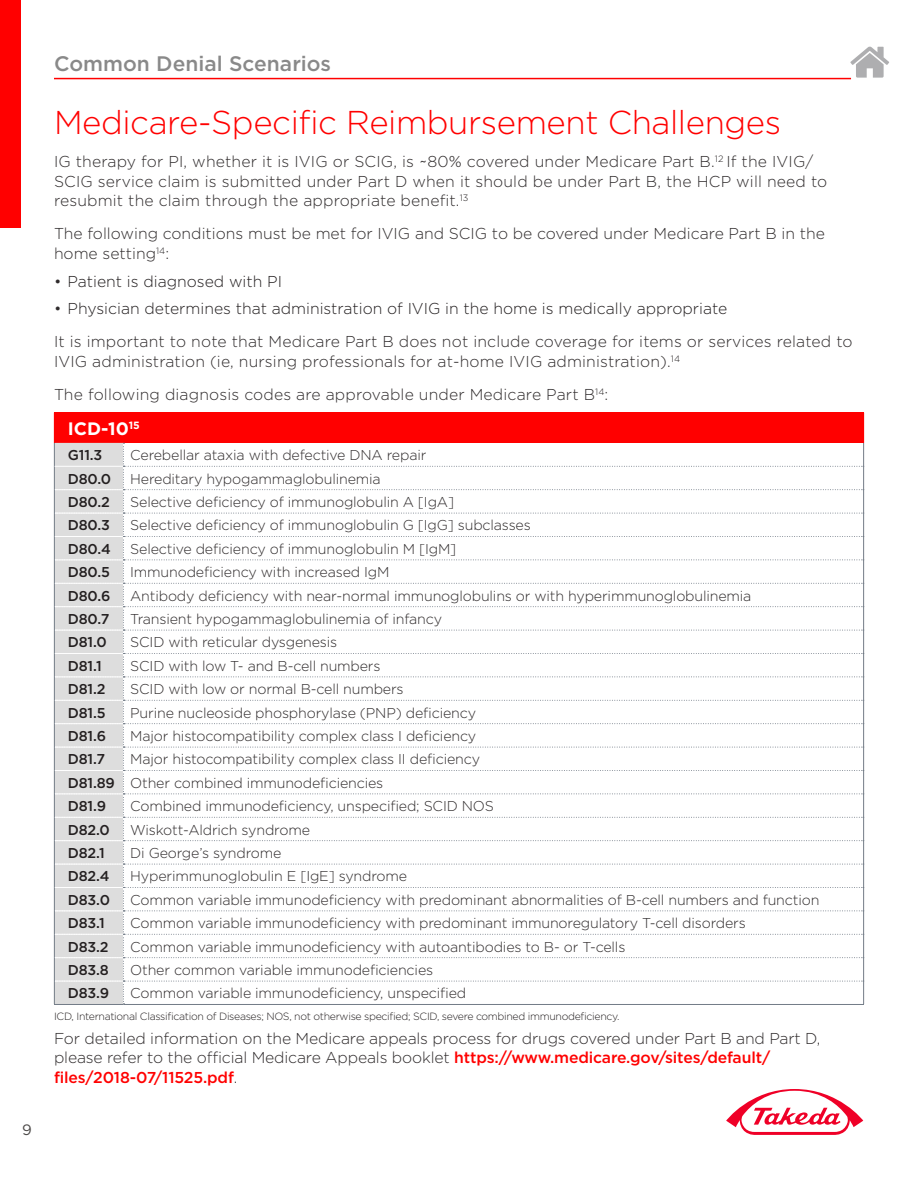
<style>
.page{position:relative;width:918px;height:1188px;background:#fff}
.page>*{position:absolute;margin:0;border:0;box-sizing:border-box;transform-origin:0 0}
._1a__Header{font:300 33px "Gotham";letter-spacing:-.01em;color:#f00}
.t1{font:500 21px "Gotham";color:#898989}
.Table_headers_white{font:700 18px "Gotham";color:#fff}
.Body_Copy{font:300 15.75px/19.5px "Gotham";letter-spacing:.01em;color:#2f2b2c}
.Body_Copy-2{font:300 15.75px/19.5px "Gotham";letter-spacing:-.01em;color:#2f2b2c}
.t2{font:300 15.75px "Gotham";color:#231f20}
.t3{font:15px "Gotham";color:#4c4948}
.Table_Copy_10{font:300 14.25px "Gotham";letter-spacing:-.01em;color:#2f2b2c}
.Table_Copy_10-2{font:500 14.25px "Gotham";letter-spacing:-.01em;color:#231f20}
.Body_Copy-3{font:300 10.5px "Gotham";letter-spacing:-.03em;color:#231f20}
.s1{font-size:18px}
.s2{color:#2f2b2c}
.s3{font-weight:500;color:#f00}
</style>
<div class="page">
<div style="left:0;top:0;width:21px;height:228px;background:#f00"></div>
<hr style="left:54px;top:78px;width:797px;height:1px;background:#f00">
<svg style="left:850px;top:47px;width:39px;height:31px"></svg>
<svg style="left:726px;top:1089px;width:137px;height:46px"></svg>
<div style="left:54px;top:413px;width:810px;height:30px;background:#f00"></div>
<hr style="left:123px;top:1004px;width:741px;height:1px;background:#737c87">
<hr style="left:54px;top:1004px;width:69px;height:1px;background:#737c87">
<svg style="left:54px;top:443px;width:810px;height:561px"></svg>
<p class="t3" style="left:22px;top:1120px;width:11px">9</p>
<h2 class="t1" style="left:54px;top:50px;width:278px">Common Denial Scenarios</h2>
<p class="_1a__Header" style="left:54px;top:102px;width:729px">Medicare-Specific Reimbursement Challenges</p>
<p class="Body_Copy" style="left:54px;top:152px;width:775px">IG therapy for PI, whether it is IVIG or SCIG, is <span class="s1">~</span>80% covered under Medicare Part B.<sup>12</sup> If the IVIG/<br>SCIG service claim is submitted under Part D when it should be under Part B, the HCP will need to resubmit the claim through the appropriate benefit.<sup>13</sup></p>
<p class="Body_Copy" style="left:54px;top:224px;width:772px">The following conditions must be met for IVIG and SCIG to be covered under Medicare Part B in the home setting<sup>14</sup>:</p>
<p class="t2" style="left:54px;top:271px;width:230px"><span class="s2">•</span> Patient is diagnosed with PI</p>
<p class="t2" style="left:54px;top:299px;width:675px"><span class="s2">•</span> Physician determines that administration of IVIG in the home is medically appropriate</p>
<p class="Body_Copy" style="left:54px;top:332px;width:800px">It is important to note that Medicare Part B does not include coverage for items or services related to<br>IVIG administration (ie, nursing professionals for at-home IVIG administration).<sup>14</sup></p>
<p class="Body_Copy" style="left:54px;top:384px;width:556px">The following diagnosis codes are approvable under Medicare Part B<sup>14</sup>:</p>
<p class="Table_headers_white" style="left:68px;top:417px;width:73px">ICD-10<sup>15</sup></p>
<p class="Table_Copy_10-2" style="left:68px;top:446px;width:36px">G11.3</p>
<p class="Table_Copy_10" style="left:130px;top:446px;width:298px">Cerebellar ataxia with defective DNA repair</p>
<p class="Table_Copy_10-2" style="left:68px;top:469px;width:45px">D80.0</p>
<p class="Table_Copy_10" style="left:130px;top:470px;width:252px">Hereditary hypogammaglobulinemia</p>
<p class="Table_Copy_10-2" style="left:68px;top:493px;width:44px">D80.2</p>
<p class="Table_Copy_10" style="left:130px;top:493px;width:325px">Selective deficiency of immunoglobulin A [IgA]</p>
<p class="Table_Copy_10-2" style="left:68px;top:516px;width:44px">D80.3</p>
<p class="Table_Copy_10" style="left:130px;top:516px;width:402px">Selective deficiency of immunoglobulin G [IgG] subclasses</p>
<p class="Table_Copy_10-2" style="left:68px;top:540px;width:45px">D80.4</p>
<p class="Table_Copy_10" style="left:130px;top:540px;width:328px">Selective deficiency of immunoglobulin M [IgM]</p>
<p class="Table_Copy_10-2" style="left:68px;top:563px;width:44px">D80.5</p>
<p class="Table_Copy_10" style="left:130px;top:563px;width:261px">Immunodeficiency with increased IgM</p>
<p class="Table_Copy_10-2" style="left:68px;top:586px;width:44px">D80.6</p>
<p class="Table_Copy_10" style="left:130px;top:587px;width:623px">Antibody deficiency with near-normal immunoglobulins or with hyperimmunoglobulinemia</p>
<p class="Table_Copy_10-2" style="left:68px;top:610px;width:43px">D80.7</p>
<p class="Table_Copy_10" style="left:130px;top:610px;width:313px">Transient hypogammaglobulinemia of infancy</p>
<p class="Table_Copy_10-2" style="left:68px;top:633px;width:40px">D81.0</p>
<p class="Table_Copy_10" style="left:130px;top:633px;width:209px">SCID with reticular dysgenesis</p>
<p class="Table_Copy_10-2" style="left:68px;top:657px;width:35px">D81.1</p>
<p class="Table_Copy_10" style="left:130px;top:657px;width:252px">SCID with low T- and B-cell numbers</p>
<p class="Table_Copy_10-2" style="left:68px;top:680px;width:39px">D81.2</p>
<p class="Table_Copy_10" style="left:130px;top:680px;width:275px">SCID with low or normal B-cell numbers</p>
<p class="Table_Copy_10-2" style="left:68px;top:703px;width:39px">D81.5</p>
<p class="Table_Copy_10" style="left:130px;top:704px;width:347px">Purine nucleoside phosphorylase (PNP) deficiency</p>
<p class="Table_Copy_10-2" style="left:68px;top:727px;width:40px">D81.6</p>
<p class="Table_Copy_10" style="left:130px;top:727px;width:348px">Major histocompatibility complex class I deficiency</p>
<p class="Table_Copy_10-2" style="left:68px;top:750px;width:39px">D81.7</p>
<p class="Table_Copy_10" style="left:130px;top:750px;width:351px">Major histocompatibility complex class II deficiency</p>
<p class="Table_Copy_10-2" style="left:68px;top:774px;width:48px">D81.89</p>
<p class="Table_Copy_10" style="left:130px;top:774px;width:255px">Other combined immunodeficiencies</p>
<p class="Table_Copy_10-2" style="left:68px;top:797px;width:40px">D81.9</p>
<p class="Table_Copy_10" style="left:130px;top:797px;width:365px">Combined immunodeficiency, unspecified; SCID NOS</p>
<p class="Table_Copy_10-2" style="left:68px;top:820px;width:44px">D82.0</p>
<p class="Table_Copy_10" style="left:130px;top:821px;width:181px">Wiskott-Aldrich syndrome</p>
<p class="Table_Copy_10-2" style="left:68px;top:844px;width:38px">D82.1</p>
<p class="Table_Copy_10" style="left:130px;top:844px;width:153px">Di George’s syndrome</p>
<p class="Table_Copy_10-2" style="left:68px;top:867px;width:43px">D82.4</p>
<p class="Table_Copy_10" style="left:130px;top:867px;width:278px">Hyperimmunoglobulin E [IgE] syndrome</p>
<p class="Table_Copy_10-2" style="left:68px;top:891px;width:44px">D83.0</p>
<p class="Table_Copy_10" style="left:130px;top:891px;width:691px">Common variable immunodeficiency with predominant abnormalities of B-cell numbers and function</p>
<p class="Table_Copy_10-2" style="left:68px;top:914px;width:39px">D83.1</p>
<p class="Table_Copy_10" style="left:130px;top:914px;width:617px">Common variable immunodeficiency with predominant immunoregulatory T-cell disorders</p>
<p class="Table_Copy_10-2" style="left:68px;top:937px;width:42px">D83.2</p>
<p class="Table_Copy_10" style="left:130px;top:938px;width:497px">Common variable immunodeficiency with autoantibodies to B- or T-cells</p>
<p class="Table_Copy_10-2" style="left:68px;top:961px;width:43px">D83.8</p>
<p class="Table_Copy_10" style="left:130px;top:961px;width:304px">Other common variable immunodeficiencies</p>
<p class="Table_Copy_10-2" style="left:68px;top:984px;width:43px">D83.9</p>
<p class="Table_Copy_10" style="left:130px;top:984px;width:338px">Common variable immunodeficiency, unspecified</p>
<p class="Body_Copy-3" style="left:54px;top:1009px;width:567px">ICD, International Classification of Diseases; NOS, not otherwise specified; SCID, severe combined immunodeficiency.</p>
<p class="Body_Copy-2" style="left:54px;top:1028px;width:768px">For detailed information on the Medicare appeals process for drugs covered under Part B and Part D, please refer to the official Medicare Appeals booklet <span class="s3">https://www.medicare.gov/sites/default/ files/2018-07/11525.pdf</span>.</p>
</div>
